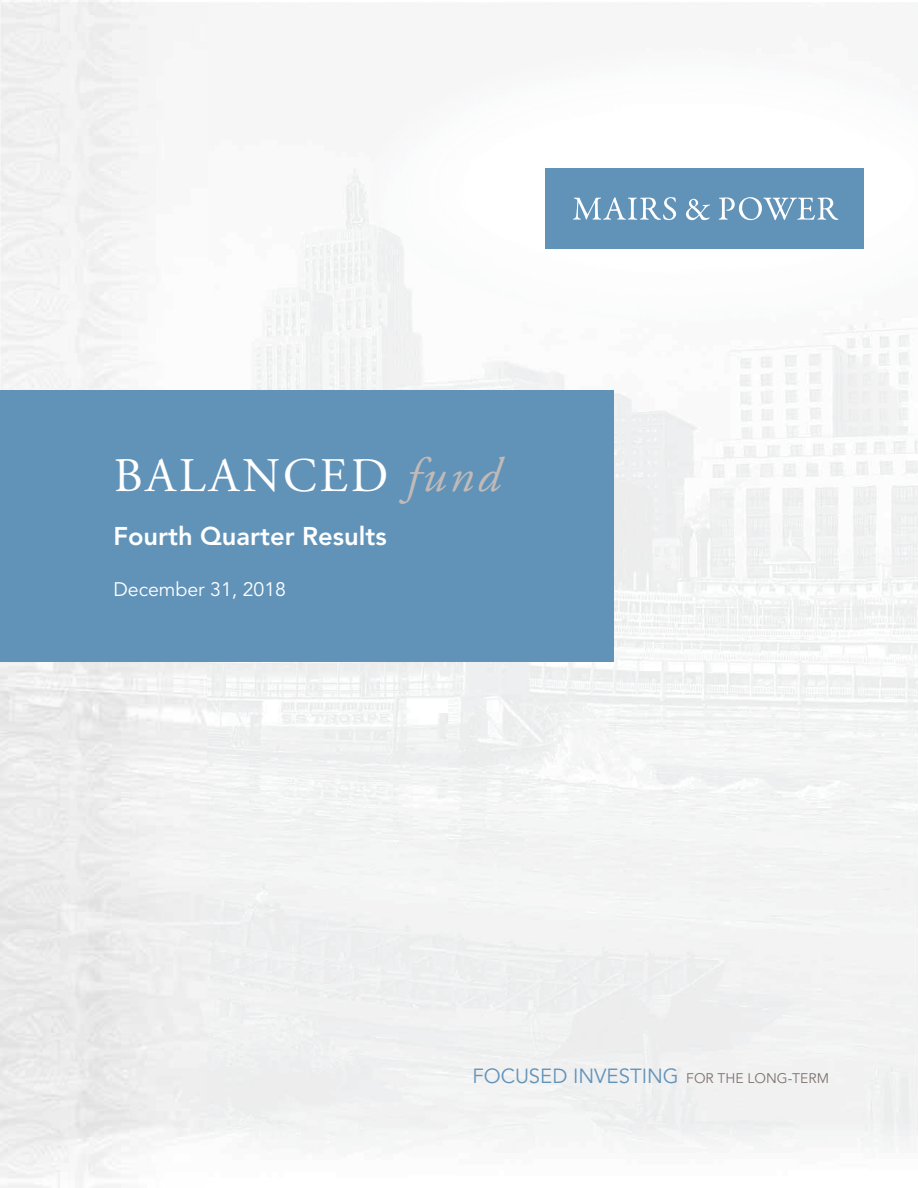
<style>
.page{position:relative;width:918px;height:1188px;background:#fff}
.page>*{position:absolute;margin:0;border:0;box-sizing:border-box;transform-origin:0 0}
.t1{font:48.15px "Adobe Garamond Pro";letter-spacing:.065em;color:#fff}
.t2{font:800 25.5px "Avenir LT Std";color:#fff}
.t3{font:20.25px "Avenir LT Std";color:#6193b9}
.t4{font:19.5px "Avenir LT Std";color:#fff}
.s1{font-style:italic;color:#c1bab7}
.s2{font-size:13.8px;color:#7e746f}
</style>
<div class="page">
<img style="left:458px;top:322px;width:460px;height:843px">
<img style="left:371px;top:50px;width:547px;height:272px">
<div style="left:0;top:390px;width:613px;height:272px;background:#6193b9"></div>
<div style="left:545px;top:169px;width:319px;height:80px;background:#6193b9"></div>
<svg style="left:573px;top:197px;width:265px;height:23px"></svg>
<h1 class="t1" style="left:114px;top:456px;width:388px">BALANCED <span class="s1">fund</span></h1>
<p class="t2" style="left:113px;top:525px;width:275px">Fourth Quarter Results</p>
<p class="t4" style="left:113px;top:581px;width:174px">December 31, 2018</p>
<p class="t3" style="left:473px;top:1067px;width:358px">FOCUSED INVESTING <span class="s2">FOR THE LONG-TERM</span></p>
</div>
